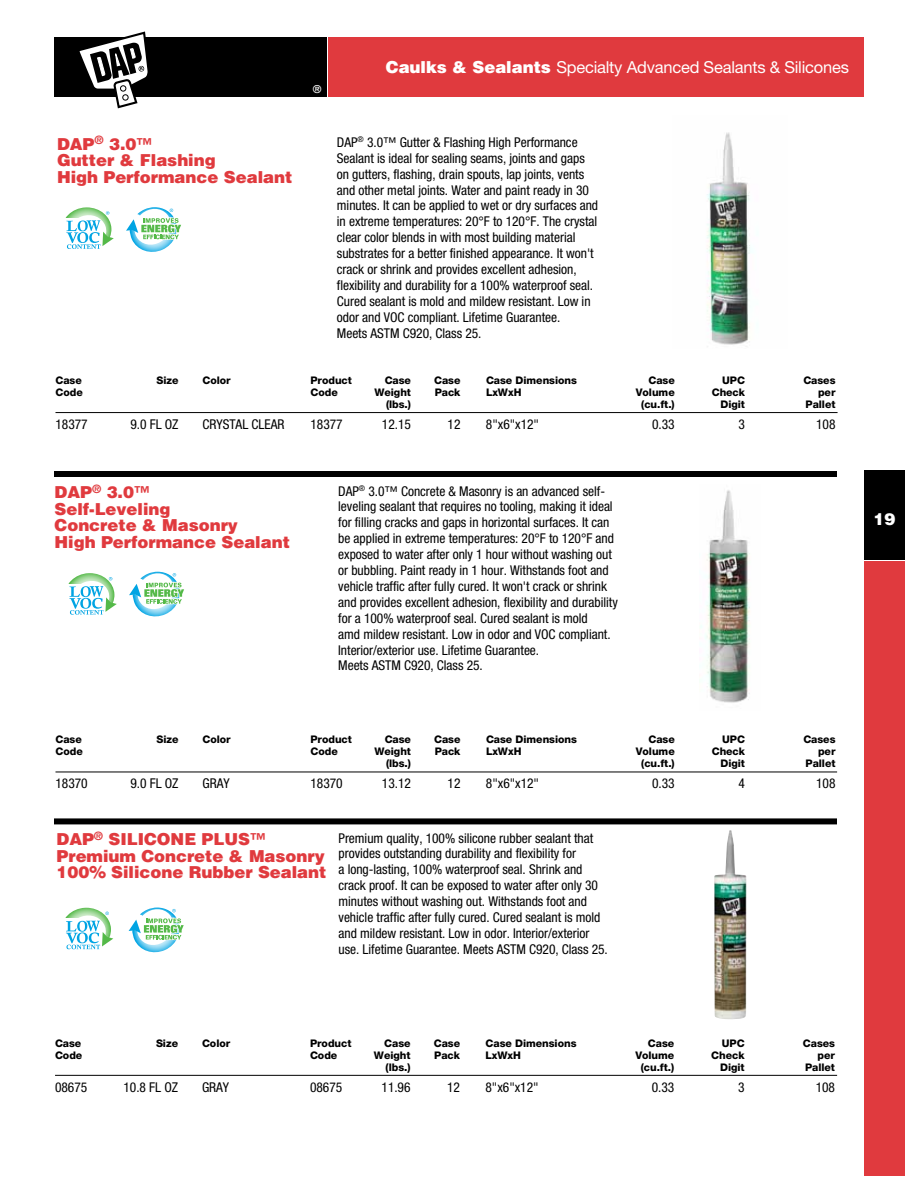
<style>
.page{position:relative;width:918px;height:1188px;background:#fff}
.page>*{position:absolute;margin:0;border:0;box-sizing:border-box;transform-origin:0 0}
.t1{font:900 16.5px/16.5px "Helvetica";letter-spacing:-.005em;color:#e03a3e}
.t2{font:16.5px "Helvetica Neue";letter-spacing:-.015em;color:#fff}
.t3{font:900 16.5px "Helvetica";color:#fff}
.t4{font:condensed 13.5px/15.9px "Helvetica Neue";color:#000}
.t5{font:800 10.5px "Helvetica Neue";letter-spacing:-.005em;color:#000}
.t6{font:700 condensed 10.5px "Helvetica";color:#fff}
.s1{font-family:"Helvetica";font-weight:900}
</style>
<div class="page">
<div style="left:329px;top:38px;width:535px;height:59px;background:#e03a3e"></div>
<div style="left:864px;top:562px;width:40px;height:614px;background:#e03a3e"></div>
<div style="left:864px;top:470px;width:41px;height:89px;background:#000"></div>
<div style="left:54px;top:38px;width:272px;height:59px;background:#000"></div>
<svg style="left:76px;top:31px;width:75px;height:78px"></svg>
<div style="left:54px;top:818px;width:783px;height:6px;background:#000"></div>
<hr style="left:56px;top:772px;width:781px;height:1px;background:#000">
<svg style="left:68px;top:573px;width:49px;height:42px"></svg>
<hr style="left:55px;top:1075px;width:782px;height:1px;background:#000">
<svg style="left:129px;top:907px;width:55px;height:46px"></svg>
<svg style="left:65px;top:908px;width:48px;height:42px"></svg>
<img style="left:714px;top:830px;width:32px;height:189px">
<hr style="left:56px;top:412px;width:782px;height:1px;background:#000">
<svg style="left:126px;top:207px;width:55px;height:45px"></svg>
<svg style="left:129px;top:572px;width:55px;height:45px"></svg>
<svg style="left:65px;top:207px;width:49px;height:42px"></svg>
<div style="left:54px;top:471px;width:783px;height:6px;background:#000"></div>
<img style="left:707px;top:132px;width:44px;height:215px">
<img style="left:700px;top:490px;width:50px;height:213px">
<p class="t6" style="left:313px;top:83px;width:10px">®</p>
<p class="t2" style="left:386px;top:58px;width:465px"><span class="s1">Caulks &amp; Sealants</span> Specialty Advanced Sealants &amp; Silicones</p>
<p class="t1" style="left:57px;top:135px;width:237px">DAP<sup>®</sup> 3.0™<br>Gutter &amp; Flashing<br>High Performance Sealant</p>
<p class="t4" style="left:337px;top:134px;width:263px">DAP<sup>®</sup> 3.0™ Gutter &amp; Flashing High Performance Sealant is ideal for sealing seams, joints and gaps on gutters, flashing, drain spouts, lap joints, vents and other metal joints. Water and paint ready in 30 minutes. It can be applied to wet or dry surfaces and in extreme temperatures: 20°F to 120°F. The crystal clear color blends in with most building material substrates for a better finished appearance. It won't crack or shrink and provides excellent adhesion, flexibility and durability for a 100% waterproof seal.<br>Cured sealant is mold and mildew resistant. Low in odor and VOC compliant. Lifetime Guarantee.<br>Meets ASTM C920, Class 25.</p>
<p class="t5" style="left:56px;top:374px;width:28px">Case</p>
<p class="t5" style="left:156px;top:374px;width:24px">Size</p>
<p class="t5" style="left:202px;top:374px;width:30px">Color</p>
<p class="t5" style="left:311px;top:374px;width:43px">Product</p>
<p class="t5" style="left:385px;top:374px;width:28px">Case</p>
<p class="t5" style="left:434px;top:374px;width:28px">Case</p>
<p class="t5" style="left:486px;top:374px;width:92px">Case Dimensions</p>
<p class="t5" style="left:648px;top:374px;width:28px">Case</p>
<p class="t5" style="left:722px;top:374px;width:24px">UPC</p>
<p class="t5" style="left:803px;top:374px;width:34px">Cases</p>
<p class="t5" style="left:56px;top:386px;width:29px">Code</p>
<p class="t5" style="left:311px;top:386px;width:29px">Code</p>
<p class="t5" style="left:374px;top:386px;width:38px">Weight</p>
<p class="t5" style="left:435px;top:386px;width:27px">Pack</p>
<p class="t5" style="left:486px;top:386px;width:37px">LxWxH</p>
<p class="t5" style="left:636px;top:386px;width:40px">Volume</p>
<p class="t5" style="left:712px;top:386px;width:35px">Check</p>
<p class="t5" style="left:818px;top:386px;width:19px">per</p>
<p class="t5" style="left:386px;top:398px;width:26px">(lbs.)</p>
<p class="t5" style="left:641px;top:398px;width:35px">(cu.ft.)</p>
<p class="t5" style="left:721px;top:398px;width:26px">Digit</p>
<p class="t5" style="left:806px;top:398px;width:31px">Pallet</p>
<p class="t4" style="left:56px;top:416px;width:34px">18377</p>
<p class="t4" style="left:130px;top:416px;width:50px">9.0 FL OZ</p>
<p class="t4" style="left:203px;top:416px;width:83px">CRYSTAL CLEAR</p>
<p class="t4" style="left:311px;top:416px;width:34px">18377</p>
<p class="t4" style="left:382px;top:416px;width:31px">12.15</p>
<p class="t4" style="left:448px;top:416px;width:14px">12</p>
<p class="t4" style="left:486px;top:416px;width:55px">8"x6"x12"</p>
<p class="t4" style="left:652px;top:416px;width:24px">0.33</p>
<p class="t4" style="left:739px;top:416px;width:8px">3</p>
<p class="t4" style="left:816px;top:416px;width:21px">108</p>
<p class="t1" style="left:55px;top:484px;width:237px">DAP<sup>®</sup> 3.0™<br>Self-Leveling<br>Concrete &amp; Masonry<br>High Performance Sealant</p>
<p class="t4" style="left:338px;top:483px;width:281px">DAP<sup>®</sup> 3.0™ Concrete &amp; Masonry is an advanced self&shy;leveling sealant that requires no tooling, making it ideal for filling cracks and gaps in horizontal surfaces. It can be applied in extreme temperatures: 20°F to 120°F and exposed to water after only 1 hour without washing out or bubbling. Paint ready in 1 hour. Withstands foot and vehicle traffic after fully cured. It won't crack or shrink and provides excellent adhesion, flexibility and durability for a 100% waterproof seal. Cured sealant is mold<br>amd mildew resistant. Low in odor and VOC compliant.<br>Interior/exterior use. Lifetime Guarantee.<br>Meets ASTM C920, Class 25.</p>
<p class="t5" style="left:56px;top:733px;width:28px">Case</p>
<p class="t5" style="left:156px;top:733px;width:24px">Size</p>
<p class="t5" style="left:202px;top:733px;width:30px">Color</p>
<p class="t5" style="left:311px;top:733px;width:43px">Product</p>
<p class="t5" style="left:385px;top:733px;width:28px">Case</p>
<p class="t5" style="left:434px;top:733px;width:28px">Case</p>
<p class="t5" style="left:486px;top:733px;width:92px">Case Dimensions</p>
<p class="t5" style="left:648px;top:733px;width:28px">Case</p>
<p class="t5" style="left:722px;top:733px;width:24px">UPC</p>
<p class="t5" style="left:803px;top:733px;width:34px">Cases</p>
<p class="t5" style="left:56px;top:745px;width:29px">Code</p>
<p class="t5" style="left:311px;top:745px;width:29px">Code</p>
<p class="t5" style="left:374px;top:745px;width:38px">Weight</p>
<p class="t5" style="left:435px;top:745px;width:27px">Pack</p>
<p class="t5" style="left:486px;top:745px;width:37px">LxWxH</p>
<p class="t5" style="left:636px;top:745px;width:40px">Volume</p>
<p class="t5" style="left:712px;top:745px;width:35px">Check</p>
<p class="t5" style="left:818px;top:745px;width:19px">per</p>
<p class="t5" style="left:386px;top:757px;width:26px">(lbs.)</p>
<p class="t5" style="left:641px;top:757px;width:35px">(cu.ft.)</p>
<p class="t5" style="left:721px;top:757px;width:26px">Digit</p>
<p class="t5" style="left:806px;top:757px;width:31px">Pallet</p>
<p class="t4" style="left:56px;top:775px;width:34px">18370</p>
<p class="t4" style="left:130px;top:775px;width:50px">9.0 FL OZ</p>
<p class="t4" style="left:203px;top:775px;width:29px">GRAY</p>
<p class="t4" style="left:311px;top:775px;width:34px">18370</p>
<p class="t4" style="left:382px;top:775px;width:31px">13.12</p>
<p class="t4" style="left:448px;top:775px;width:14px">12</p>
<p class="t4" style="left:486px;top:775px;width:55px">8"x6"x12"</p>
<p class="t4" style="left:652px;top:775px;width:24px">0.33</p>
<p class="t4" style="left:739px;top:775px;width:8px">4</p>
<p class="t4" style="left:816px;top:775px;width:21px">108</p>
<p class="t1" style="left:57px;top:831px;width:272px">DAP<sup>®</sup> SILICONE PLUS™<br>Premium Concrete &amp; Masonry<br>100% Silicone Rubber Sealant</p>
<p class="t4" style="left:339px;top:830px;width:271px">Premium quality, 100% silicone rubber sealant that provides outstanding durability and flexibility for<br>a long-lasting, 100% waterproof seal. Shrink and crack proof. It can be exposed to water after only 30 minutes without washing out. Withstands foot and vehicle traffic after fully cured. Cured sealant is mold and mildew resistant. Low in odor. Interior/exterior use. Lifetime Guarantee. Meets ASTM C920, Class 25.</p>
<p class="t3" style="left:873px;top:508px;width:23px">19</p>
<p class="t5" style="left:55px;top:1037px;width:28px">Case</p>
<p class="t5" style="left:156px;top:1037px;width:24px">Size</p>
<p class="t5" style="left:202px;top:1037px;width:30px">Color</p>
<p class="t5" style="left:310px;top:1037px;width:43px">Product</p>
<p class="t5" style="left:384px;top:1037px;width:28px">Case</p>
<p class="t5" style="left:434px;top:1037px;width:28px">Case</p>
<p class="t5" style="left:486px;top:1037px;width:92px">Case Dimensions</p>
<p class="t5" style="left:648px;top:1037px;width:28px">Case</p>
<p class="t5" style="left:722px;top:1037px;width:24px">UPC</p>
<p class="t5" style="left:803px;top:1037px;width:34px">Cases</p>
<p class="t5" style="left:55px;top:1049px;width:29px">Code</p>
<p class="t5" style="left:310px;top:1049px;width:29px">Code</p>
<p class="t5" style="left:374px;top:1049px;width:38px">Weight</p>
<p class="t5" style="left:434px;top:1049px;width:27px">Pack</p>
<p class="t5" style="left:486px;top:1049px;width:37px">LxWxH</p>
<p class="t5" style="left:635px;top:1049px;width:40px">Volume</p>
<p class="t5" style="left:711px;top:1049px;width:35px">Check</p>
<p class="t5" style="left:818px;top:1049px;width:19px">per</p>
<p class="t5" style="left:386px;top:1061px;width:26px">(lbs.)</p>
<p class="t5" style="left:641px;top:1061px;width:35px">(cu.ft.)</p>
<p class="t5" style="left:720px;top:1061px;width:26px">Digit</p>
<p class="t5" style="left:805px;top:1061px;width:31px">Pallet</p>
<p class="t4" style="left:55px;top:1079px;width:34px">08675</p>
<p class="t4" style="left:123px;top:1079px;width:56px">10.8 FL OZ</p>
<p class="t4" style="left:202px;top:1079px;width:29px">GRAY</p>
<p class="t4" style="left:310px;top:1079px;width:34px">08675</p>
<p class="t4" style="left:382px;top:1079px;width:31px">11.96</p>
<p class="t4" style="left:447px;top:1079px;width:14px">12</p>
<p class="t4" style="left:486px;top:1079px;width:55px">8"x6"x12"</p>
<p class="t4" style="left:652px;top:1079px;width:24px">0.33</p>
<p class="t4" style="left:738px;top:1079px;width:8px">3</p>
<p class="t4" style="left:816px;top:1079px;width:21px">108</p>
</div>
